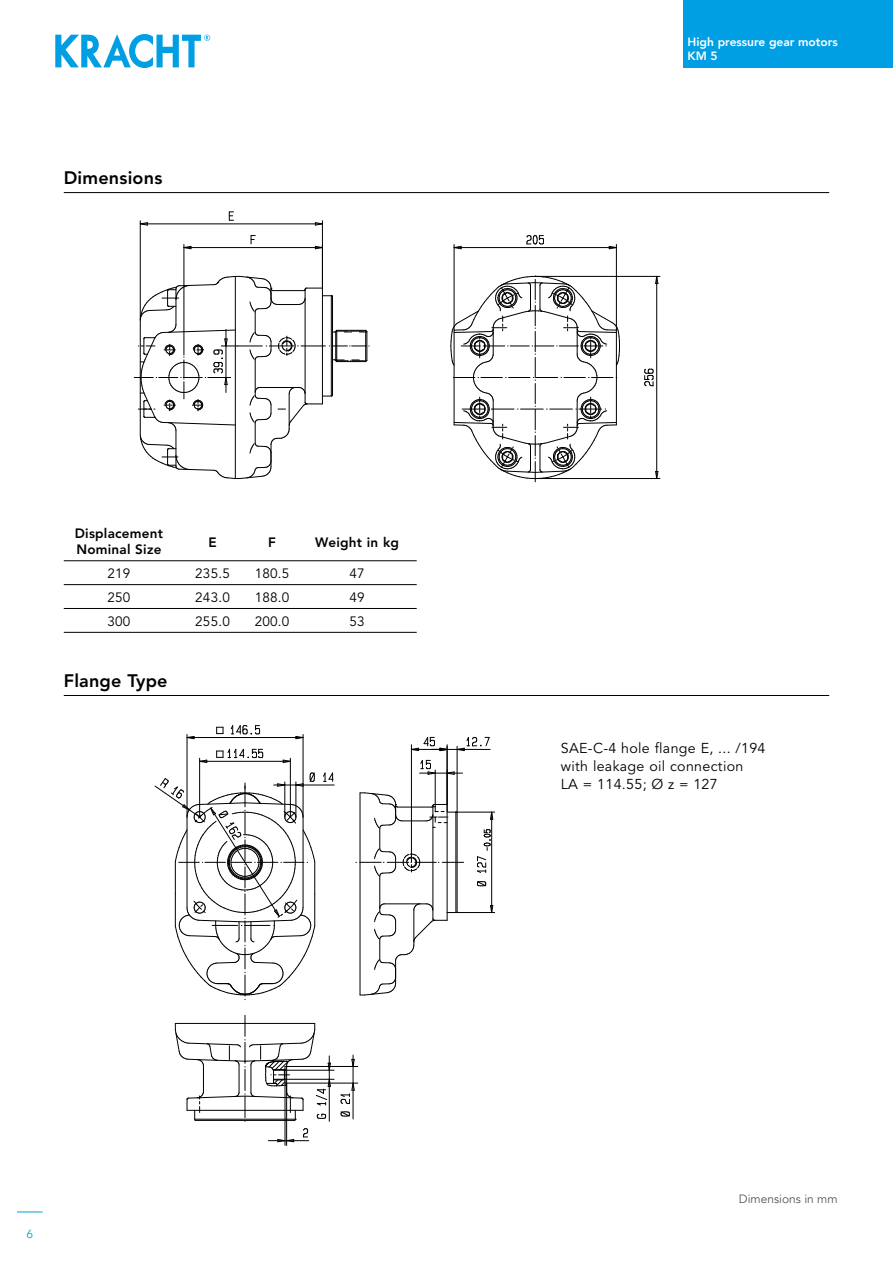
<style>
.page{position:relative;width:893px;height:1263px;background:#fff}
.page>*{position:absolute;margin:0;border:0;box-sizing:border-box;transform-origin:0 0}
.t1{font:800 18px "Avenir";letter-spacing:.01em;color:#000}
.t2{font:14.25px/18px "Avenir";letter-spacing:.02em;color:#000}
.t3{font:13.5px "Avenir";letter-spacing:.015em;color:#000}
.t4{font:800 13.5px "Avenir";letter-spacing:.02em;color:#000}
.t5{font:800 12px/14.4px "Avenir";color:#fff}
.t6{font:12px "Avenir";color:#575756}
.t7{font:12px "Avenir";color:#009fe3}
</style>
<div class="page">
<svg style="left:17px;top:1211px;width:26px;height:1px"></svg>
<svg style="left:55px;top:34px;width:155px;height:34px"></svg>
<div style="left:683px;top:0;width:210px;height:68px;background:#009fe3"></div>
<svg style="left:450px;top:276px;width:170px;height:206px"></svg>
<hr style="left:454px;top:244px;width:1px;height:86px;background:#000">
<svg style="left:454px;top:246px;width:8px;height:3px"></svg>
<hr style="left:454px;top:247px;width:162px;height:1px;background:#000">
<svg style="left:609px;top:246px;width:7px;height:3px"></svg>
<hr style="left:616px;top:244px;width:1px;height:86px;background:#000">
<hr style="left:535px;top:478px;width:125px;height:1px;background:#000">
<svg style="left:655px;top:471px;width:3px;height:7px"></svg>
<hr style="left:656px;top:276px;width:1px;height:202px;background:#000">
<svg style="left:655px;top:277px;width:3px;height:7px"></svg>
<hr style="left:535px;top:276px;width:125px;height:1px;background:#000">
<hr style="left:184px;top:244px;width:1px;height:111px;background:#000">
<svg style="left:184px;top:246px;width:8px;height:3px"></svg>
<hr style="left:184px;top:247px;width:138px;height:1px;background:#000">
<svg style="left:315px;top:246px;width:7px;height:3px"></svg>
<hr style="left:140px;top:221px;width:1px;height:99px;background:#000">
<svg style="left:140px;top:222px;width:8px;height:2px"></svg>
<hr style="left:140px;top:224px;width:182px;height:1px;background:#000">
<svg style="left:315px;top:222px;width:7px;height:3px"></svg>
<hr style="left:322px;top:221px;width:1px;height:67px;background:#000">
<svg style="left:527px;top:235px;width:17px;height:10px"></svg>
<svg style="left:644px;top:369px;width:10px;height:17px"></svg>
<svg style="left:251px;top:235px;width:4px;height:9px"></svg>
<svg style="left:229px;top:212px;width:4px;height:9px"></svg>
<svg style="left:134px;top:276px;width:236px;height:203px"></svg>
<hr style="left:379px;top:876px;width:1px;height:35px;background:#000">
<hr style="left:360px;top:793px;width:1px;height:202px;background:#000">
<hr style="left:433px;top:806px;width:1px;height:113px;background:#000">
<hr style="left:447px;top:804px;width:1px;height:116px;background:#000">
<hr style="left:457px;top:813px;width:1px;height:99px;background:#000">
<svg style="left:360px;top:903px;width:98px;height:93px"></svg>
<hr style="left:456px;top:812px;width:1px;height:100px;background:#000">
<svg style="left:216px;top:727px;width:8px;height:7px"></svg>
<svg style="left:484px;top:829px;width:7px;height:21px"></svg>
<hr style="left:457px;top:746px;width:1px;height:66px;background:#000">
<hr style="left:435px;top:770px;width:1px;height:37px;background:#000">
<hr style="left:456px;top:912px;width:39px;height:1px;background:#000">
<svg style="left:490px;top:905px;width:3px;height:7px"></svg>
<hr style="left:491px;top:812px;width:1px;height:100px;background:#000">
<svg style="left:490px;top:813px;width:3px;height:7px"></svg>
<hr style="left:456px;top:812px;width:39px;height:1px;background:#000">
<svg style="left:356px;top:792px;width:108px;height:84px"></svg>
<hr style="left:411px;top:745px;width:1px;height:107px;background:#000">
<hr style="left:447px;top:745px;width:1px;height:66px;background:#000">
<hr style="left:296px;top:785px;width:38px;height:1px;background:#000">
<hr style="left:187px;top:734px;width:1px;height:83px;background:#000">
<svg style="left:187px;top:736px;width:8px;height:3px"></svg>
<hr style="left:187px;top:737px;width:116px;height:1px;background:#000">
<svg style="left:295px;top:736px;width:8px;height:3px"></svg>
<hr style="left:303px;top:734px;width:1px;height:83px;background:#000">
<hr style="left:199px;top:758px;width:1px;height:59px;background:#000">
<svg style="left:199px;top:760px;width:9px;height:3px"></svg>
<hr style="left:200px;top:761px;width:90px;height:1px;background:#000">
<svg style="left:283px;top:760px;width:7px;height:3px"></svg>
<hr style="left:290px;top:758px;width:1px;height:59px;background:#000">
<hr style="left:287px;top:1083px;width:71px;height:1px;background:#000">
<hr style="left:353px;top:1083px;width:1px;height:36px;background:#000">
<hr style="left:287px;top:1066px;width:71px;height:1px;background:#000">
<hr style="left:284px;top:1079px;width:50px;height:1px;background:#000">
<hr style="left:284px;top:1070px;width:50px;height:1px;background:#000">
<hr style="left:285px;top:1083px;width:1px;height:62px;background:#000">
<hr style="left:286px;top:1083px;width:1px;height:62px;background:#000">
<svg style="left:420px;top:760px;width:42px;height:15px"></svg>
<svg style="left:477px;top:881px;width:9px;height:5px"></svg>
<svg style="left:477px;top:856px;width:9px;height:17px"></svg>
<svg style="left:411px;top:737px;width:79px;height:14px"></svg>
<svg style="left:323px;top:772px;width:10px;height:10px"></svg>
<svg style="left:231px;top:725px;width:29px;height:10px"></svg>
<svg style="left:216px;top:749px;width:47px;height:9px"></svg>
<svg style="left:155px;top:772px;width:161px;height:228px"></svg>
<svg style="left:340px;top:1111px;width:10px;height:6px"></svg>
<svg style="left:340px;top:1055px;width:15px;height:49px"></svg>
<svg style="left:175px;top:1015px;width:156px;height:107px"></svg>
<svg style="left:268px;top:1128px;width:41px;height:14px"></svg>
<hr style="left:64px;top:192px;width:765px;height:1px;background:#000">
<hr style="left:64px;top:695px;width:765px;height:1px;background:#000">
<hr style="left:64px;top:560px;width:353px;height:1px;background:#000">
<hr style="left:64px;top:584px;width:353px;height:1px;background:#000">
<hr style="left:64px;top:608px;width:353px;height:1px;background:#000">
<hr style="left:64px;top:632px;width:353px;height:1px;background:#000">
<p class="t1" style="left:64px;top:167px;width:100px">Dimensions</p>
<p class="t4" style="left:75px;top:525px;width:90px">Displacement</p>
<p class="t4" style="left:208px;top:534px;width:10px">E</p>
<p class="t4" style="left:268px;top:534px;width:9px">F</p>
<p class="t4" style="left:315px;top:534px;width:85px">Weight in kg</p>
<p class="t4" style="left:76px;top:541px;width:87px">Nominal Size</p>
<p class="t3" style="left:107px;top:565px;width:24px">219</p>
<p class="t3" style="left:195px;top:565px;width:36px">235.5</p>
<p class="t3" style="left:255px;top:565px;width:36px">180.5</p>
<p class="t3" style="left:349px;top:565px;width:17px">47</p>
<p class="t3" style="left:107px;top:589px;width:24px">250</p>
<p class="t3" style="left:195px;top:589px;width:36px">243.0</p>
<p class="t3" style="left:255px;top:589px;width:36px">188.0</p>
<p class="t3" style="left:349px;top:589px;width:17px">49</p>
<p class="t3" style="left:107px;top:613px;width:24px">300</p>
<p class="t3" style="left:195px;top:613px;width:36px">255.0</p>
<p class="t3" style="left:255px;top:613px;width:36px">200.0</p>
<p class="t3" style="left:349px;top:613px;width:17px">53</p>
<p class="t1" style="left:64px;top:670px;width:105px">Flange Type</p>
<p class="t7" style="left:26px;top:1227px;width:8px">6</p>
<p class="t5" style="left:688px;top:35px;width:152px">High pressure gear motors<br>KM 5</p>
<p class="t2" style="left:561px;top:740px;width:206px">SAE-C-4 hole flange E, ... /194 with leakage oil connection<br>LA = 114.55; Ø z = 127</p>
<p class="t6" style="left:739px;top:1192px;width:100px">Dimensions in mm</p>
</div>
